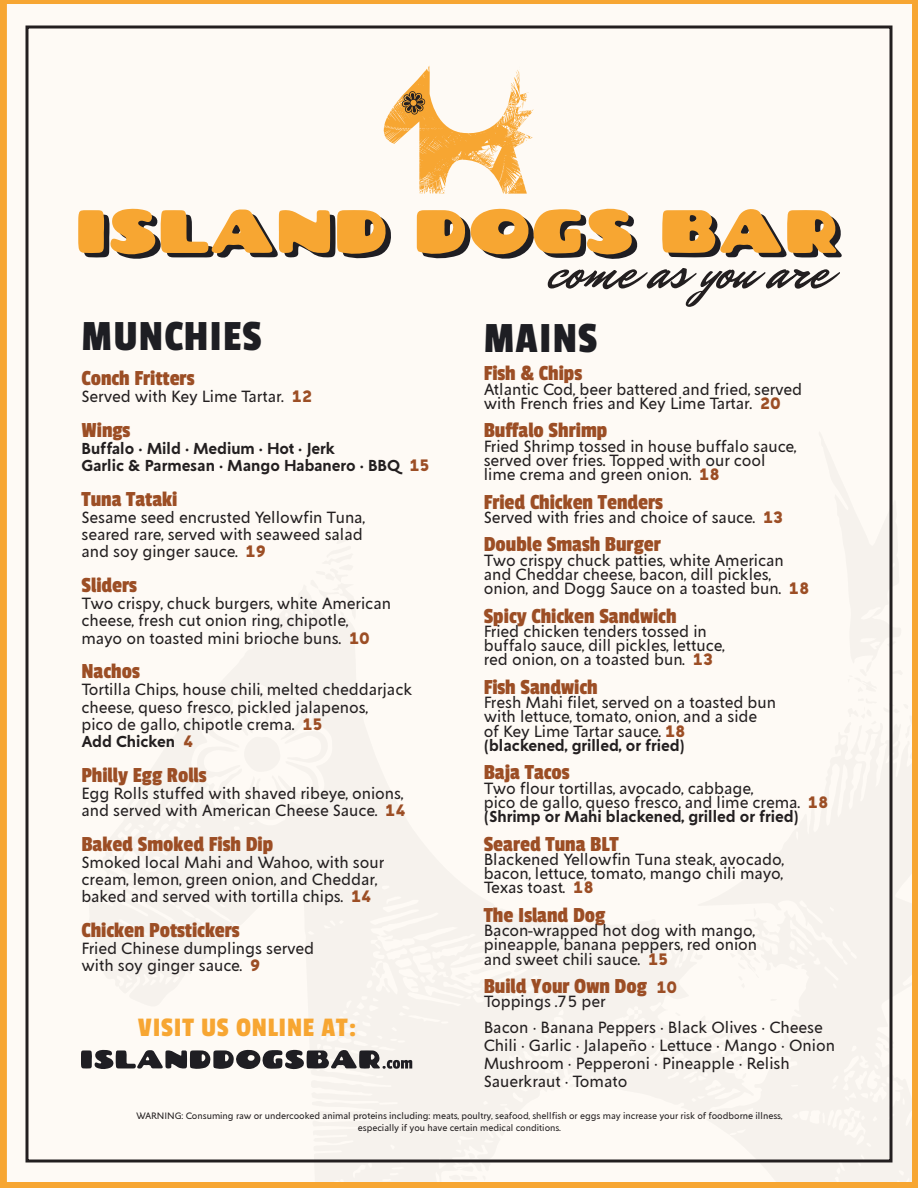
<style>
.page{position:relative;width:918px;height:1188px;background:#fefaf5}
.page>*{position:absolute;margin:0;border:0;box-sizing:border-box;transform-origin:0 0}
.t1{font:45px "Passion One";letter-spacing:.025em;color:#1e1e23}
.t2{font:27.9px "Passion One";letter-spacing:.025em;color:#f7a632}
.t3{font:22.5px "Passion One";color:#9c4e25}
.t4{font:15.75px/14.2px "Creo";color:#231f20}
.t5{font:600 15.75px/17.2px "Creo";color:#231f20}
.t6{font:9px/12px "Creo";color:#231f20;text-align:center}
.s1{font-weight:700;color:#9c4e25}
.s2{font-weight:600}
.s3{font-family:"Creo";font-weight:700;font-size:15.75px}
</style>
<div class="page">
<svg style="left:365px;top:51px;width:169px;height:143px"></svg>
<svg style="left:662px;top:207px;width:181px;height:51px"></svg>
<svg style="left:417px;top:208px;width:222px;height:52px"></svg>
<svg style="left:78px;top:208px;width:315px;height:52px"></svg>
<svg style="left:81px;top:1049px;width:331px;height:21px"></svg>
<svg style="left:548px;top:268px;width:292px;height:39px"></svg>
<h1 class="t1" style="left:81px;top:313px;width:182px">MUNCHIES</h1>
<h3 class="t3" style="left:81px;top:366px;width:114px">Conch Fritters</h3>
<p class="t4" style="left:81px;top:389px;width:232px">Served with Key Lime Tartar. <span class="s1">12</span></p>
<h3 class="t3" style="left:81px;top:418px;width:50px">Wings</h3>
<p class="t5" style="left:81px;top:439px;width:350px">Buffalo · Mild · Medium · Hot · Jerk<br>Garlic &amp; Parmesan · Mango Habanero · BBQ <span class="s1">15</span></p>
<h3 class="t3" style="left:81px;top:487px;width:97px">Tuna Tataki</h3>
<p class="t4" style="left:81px;top:508px;width:285px;line-height:17.2px;text-align:justify">Sesame seed encrusted Yellowfin Tuna, seared rare, served with seaweed salad and soy ginger sauce. <span class="s1">19</span></p>
<h3 class="t3" style="left:81px;top:573px;width:57px">Sliders</h3>
<p class="t4" style="left:81px;top:595px;width:311px;line-height:17.2px">Two crispy, chuck burgers, white American cheese, fresh cut onion ring, chipotle, mayo on toasted mini brioche buns. <span class="s1">10</span></p>
<h3 class="t3" style="left:81px;top:659px;width:60px">Nachos</h3>
<p class="t4" style="left:81px;top:681px;width:332px;line-height:17.2px">Tortilla Chips, house chili, melted cheddarjack cheese, queso fresco, pickled jalapenos,<br>pico de gallo, chipotle crema. <span class="s1">15<br></span><span class="s2">Add Chicken</span> <span class="s1">4</span></p>
<h3 class="t3" style="left:81px;top:763px;width:127px">Philly Egg Rolls</h3>
<p class="t4" style="left:81px;top:784px;width:326px;line-height:17.2px">Egg Rolls stuffed with shaved ribeye, onions, and served with American Cheese Sauce. <span class="s1">14</span></p>
<h3 class="t3" style="left:81px;top:832px;width:193px">Baked Smoked Fish Dip</h3>
<p class="t4" style="left:81px;top:853px;width:304px;line-height:17.2px">Smoked local Mahi and Wahoo, with sour cream, lemon, green onion, and Cheddar, baked and served with tortilla chips. <span class="s1">14</span></p>
<h3 class="t3" style="left:81px;top:918px;width:160px">Chicken Potstickers</h3>
<p class="t4" style="left:81px;top:940px;width:234px;line-height:17.2px">Fried Chinese dumplings served with soy ginger sauce. <span class="s1">9</span></p>
<h2 class="t2" style="left:138px;top:1012px;width:220px">VISIT US ONLINE AT:</h2>
<h1 class="t1" style="left:484px;top:314px;width:115px">MAINS</h1>
<h3 class="t3" style="left:484px;top:362px;width:100px">Fish &amp; Chips</h3>
<p class="t4" style="left:484px;top:382px;width:320px">Atlantic Cod, beer battered and fried, served with French fries and Key Lime Tartar. <span class="s1">20</span></p>
<h3 class="t3" style="left:484px;top:419px;width:125px">Buffalo Shrimp</h3>
<p class="t4" style="left:484px;top:439px;width:314px">Fried Shrimp tossed in house buffalo sauce, served over fries. Topped with our cool lime crema and green onion. <span class="s1">18</span></p>
<h3 class="t3" style="left:484px;top:490px;width:181px">Fried Chicken Tenders</h3>
<p class="t4" style="left:484px;top:510px;width:301px">Served with fries and choice of sauce. <span class="s1">13</span></p>
<h3 class="t3" style="left:484px;top:533px;width:179px">Double Smash Burger</h3>
<p class="t4" style="left:484px;top:553px;width:327px">Two crispy chuck patties, white American and Cheddar cheese, bacon, dill pickles, onion, and Dogg Sauce on a toasted bun. <span class="s1">18</span></p>
<h3 class="t3" style="left:484px;top:604px;width:194px">Spicy Chicken Sandwich</h3>
<p class="t4" style="left:484px;top:624px;width:242px">Fried chicken tenders tossed in buffalo sauce, dill pickles, lettuce, red onion, on a toasted bun. <span class="s1">13</span></p>
<h3 class="t3" style="left:484px;top:675px;width:115px">Fish Sandwich</h3>
<p class="t4" style="left:484px;top:695px;width:294px">Fresh Mahi filet, served on a toasted bun with lettuce, tomato, onion, and a side of Key Lime Tartar sauce. <span class="s1">18<br></span><span class="s2">(blackened, grilled, or fried)</span></p>
<h3 class="t3" style="left:484px;top:761px;width:87px">Baja Tacos</h3>
<p class="t4" style="left:484px;top:781px;width:346px">Two flour tortillas, avocado, cabbage,<br>pico de gallo, queso fresco, and lime crema. <span class="s1">18 </span><span class="s2">(Shrimp or Mahi blackened, grilled or fried)</span></p>
<h3 class="t3" style="left:484px;top:832px;width:137px">Seared Tuna BLT</h3>
<p class="t4" style="left:484px;top:852px;width:302px;text-align:justify">Blackened Yellowfin Tuna steak, avocado, bacon, lettuce, tomato, mango chili mayo, Texas toast. <span class="s1">18</span></p>
<h3 class="t3" style="left:484px;top:903px;width:123px">The Island Dog</h3>
<p class="t4" style="left:484px;top:923px;width:275px">Bacon-wrapped hot dog with mango, pineapple, banana peppers, red onion and sweet chili sauce. <span class="s1">15</span></p>
<h3 class="t3" style="left:484px;top:974px;width:194px">Build Your Own Dog <span class="s3">10</span></h3>
<p class="t4" style="left:484px;top:989px;width:341px;line-height:25.5px">Toppings .75 per<br>Bacon · Banana Peppers · Black Olives · Cheese</p>
<p class="t4" style="left:484px;top:1036px;width:353px;line-height:18px">Chili · Garlic · Jalapeño · Lettuce · Mango · Onion<br>Mushroom · Pepperoni · Pineapple · Relish<br>Sauerkraut · Tomato</p>
<p class="t6" style="left:136px;top:1110px;width:648px">WARNING: Consuming raw or undercooked animal proteins including: meats, poultry, seafood, shellfish or eggs may increase your risk of foodborne illness, especially if you have certain medical conditions.</p>
</div>
